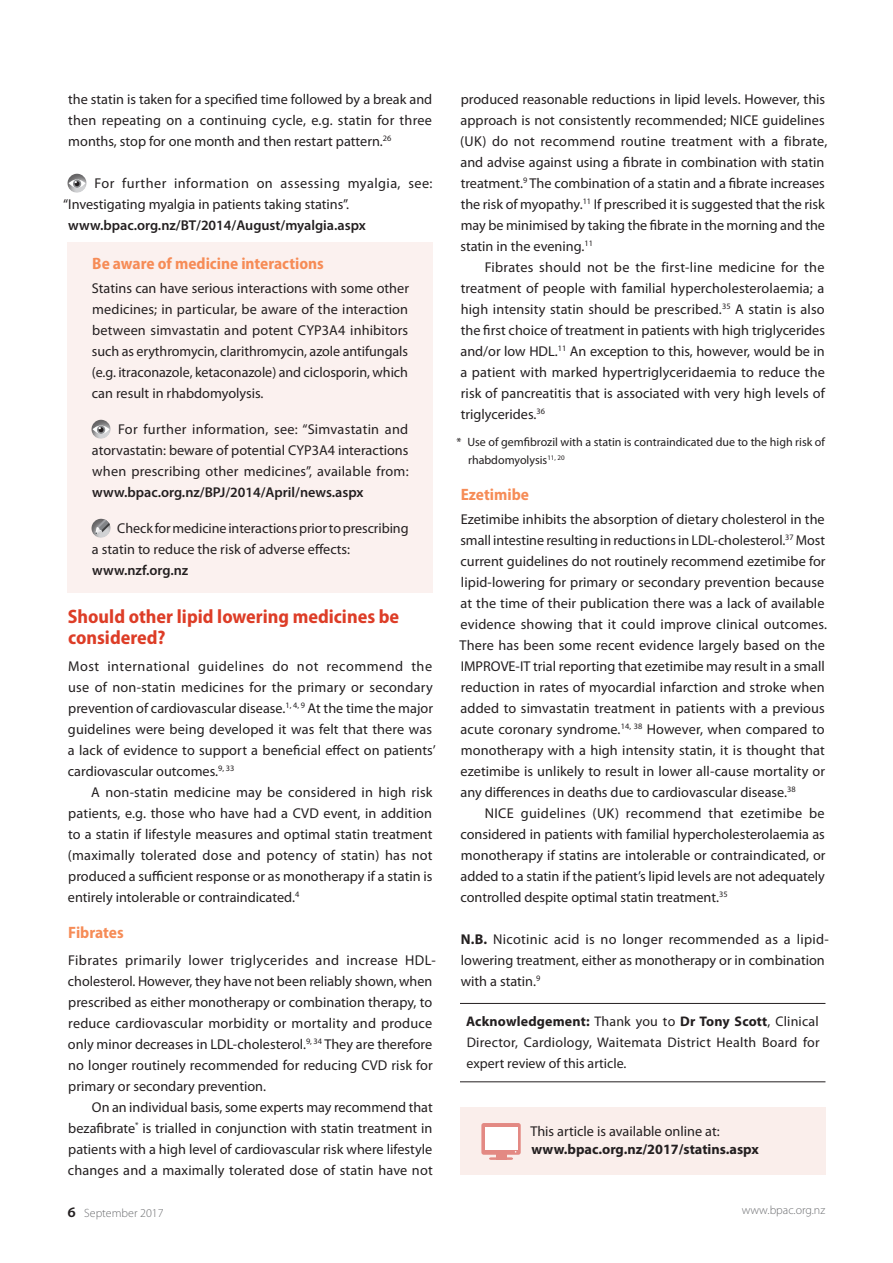
<style>
.page{position:relative;width:893px;height:1263px;background:#fff}
.page>*{position:absolute;margin:0;border:0;box-sizing:border-box;transform-origin:0 0}
.A_head{font:700 semi-condensed 19.5px/21px "Myriad Pro";color:#dd3d27}
.B_head{font:700 semi-condensed 16.5px "Myriad Pro";color:#f68c57}
.Body{font:14.25px/21px "Myriad Pro";letter-spacing:.005em;color:#231f20}
.Body-First_Line_Inde{font:14.25px/21px "Myriad Pro";color:#231f20;text-align:justify}
.Body_Line_Space{font:14.25px/21px "Myriad Pro";color:#231f20}
.Body_Line_Space-2{font:600 14.25px "Myriad Pro";color:#231f20}
.Body-2{font:700 14.25px "Myriad Pro";color:#231f20}
.Acknowlegement{font:13.95px/21px "Myriad Pro";letter-spacing:.01em;color:#231f20;text-align:justify}
.Footnote{font:12px/18px "Myriad Pro";color:#231f20}
.t1{font:300 12px "Myriad Pro";color:#6c6d70}
.s1{font-weight:600}
.s2{font-weight:700}
.s3{font-weight:600;font-size:15.75px;color:#231f20}
</style>
<div class="page">
<div style="left:68px;top:243px;width:365px;height:350px;background:#fbf1ef"></div>
<div style="left:460px;top:1107px;width:365px;height:68px;background:#faece8"></div>
<div style="left:65px;top:172px;width:23px;height:22px;background:#231f20;opacity:.6"></div>
<svg style="left:69px;top:179px;width:17px;height:9px"></svg>
<svg style="left:73px;top:180px;width:8px;height:8px"></svg>
<svg style="left:75px;top:181px;width:5px;height:5px"></svg>
<div style="left:89px;top:418px;width:23px;height:22px;background:#231f20;opacity:.6"></div>
<svg style="left:93px;top:425px;width:17px;height:9px"></svg>
<svg style="left:97px;top:426px;width:8px;height:8px"></svg>
<svg style="left:99px;top:427px;width:5px;height:5px"></svg>
<div style="left:89px;top:516px;width:23px;height:23px;background:#231f20;opacity:.6"></div>
<svg style="left:95px;top:519px;width:15px;height:15px"></svg>
<hr style="left:460px;top:1003px;width:365px;height:1px;background:#231f20">
<hr style="left:460px;top:1081px;width:365px;height:1px;background:#231f20">
<div style="left:481px;top:1123px;width:40px;height:32px;background:#e38983;border-radius:2px"></div>
<div style="left:485px;top:1127px;width:32px;height:23px;background:#fff"></div>
<svg style="left:489px;top:1151px;width:27px;height:9px"></svg>
<p class="Body" style="left:68px;top:88px;width:366px;text-align:justify">the statin is taken for a specified time followed by a break and then repeating on a continuing cycle, e.g. statin for three months, stop for one month and then restart pattern.<sup>26</sup></p>
<p class="Body_Line_Space" style="left:63px;top:172px;width:371px;text-indent:31px">For further information on assessing myalgia, see: “Investigating myalgia in patients taking statins”.</p>
<p class="Body_Line_Space-2" style="left:68px;top:216px;width:299px">www.bpac.org.nz/BT/2014/August/myalgia.aspx</p>
<p class="B_head" style="left:92px;top:254px;width:233px">Be aware of medicine interactions</p>
<p class="Body" style="left:92px;top:277px;width:319px;text-align:justify">Statins can have serious interactions with some other medicines; in particular, be aware of the interaction between simvastatin and potent CYP3A4 inhibitors such as erythromycin, clarithromycin, azole antifungals (e.g. itraconazole, ketaconazole) and ciclosporin, which can result in rhabdomyolysis.</p>
<p class="Body_Line_Space" style="left:92px;top:418px;width:318px;text-align:justify;text-indent:26px">For further information, see: “Simvastatin and atorvastatin: beware of potential CYP3A4 interactions when prescribing other medicines”, available from: <span class="s1">www.bpac.org.nz/BPJ/2014/April/news.aspx</span></p>
<p class="Body_Line_Space" style="left:92px;top:517px;width:318px;text-indent:25px">Check for medicine interactions prior to prescribing a statin to reduce the risk of adverse effects:</p>
<p class="Body_Line_Space-2" style="left:92px;top:561px;width:98px">www.nzf.org.nz</p>
<p class="A_head" style="left:68px;top:606px;width:333px">Should other lipid lowering medicines be considered?</p>
<p class="Body" style="left:68px;top:655px;width:369px">Most international guidelines do not recommend the use of non-statin medicines for the primary or secondary prevention of cardiovascular disease.<sup>1,</sup> <sup>4,</sup> <sup>9</sup> At the time the major guidelines were being developed it was felt that there was a lack of evidence to support a beneficial effect on patients’ cardiovascular outcomes.<sup>9,</sup> <sup>33</sup></p>
<p class="Body-First_Line_Inde" style="left:68px;top:781px;width:366px;text-indent:23px">A non-statin medicine may be considered in high risk patients, e.g. those who have had a CVD event, in addition to a statin if lifestyle measures and optimal statin treatment (maximally tolerated dose and potency of statin) has not produced a sufficient response or as monotherapy if a statin is entirely intolerable or contraindicated.<sup>4</sup></p>
<p class="B_head" style="left:68px;top:923px;width:57px">Fibrates</p>
<p class="Body" style="left:68px;top:949px;width:369px">Fibrates primarily lower triglycerides and increase HDL&shy;cholesterol. However, they have not been reliably shown, when prescribed as either monotherapy or combination therapy, to reduce cardiovascular morbidity or mortality and produce only minor decreases in LDL-cholesterol.<sup>9,</sup> <sup>34</sup> They are therefore no longer routinely recommended for reducing CVD risk for primary or secondary prevention.</p>
<p class="Body-First_Line_Inde" style="left:68px;top:1096px;width:366px;text-indent:24px">On an individual basis, some experts may recommend that bezafibrate<sup>*</sup> is trialled in conjunction with statin treatment in patients with a high level of cardiovascular risk where lifestyle changes and a maximally tolerated dose of statin have not</p>
<p class="Body-First_Line_Inde" style="left:460px;top:88px;width:369px;text-align:left">produced reasonable reductions in lipid levels. However, this approach is not consistently recommended; NICE guidelines (UK) do not recommend routine treatment with a fibrate, and advise against using a fibrate in combination with statin treatment.<sup>9</sup> The combination of a statin and a fibrate increases the risk of myopathy.<sup>11</sup> If prescribed it is suggested that the risk may be minimised by taking the fibrate in the morning and the statin in the evening.<sup>11</sup></p>
<p class="Body-First_Line_Inde" style="left:460px;top:256px;width:366px;text-indent:24px">Fibrates should not be the first-line medicine for the treatment of people with familial hypercholesterolaemia; a high intensity statin should be prescribed.<sup>35</sup> A statin is also the first choice of treatment in patients with high triglycerides and/or low HDL.<sup>11</sup> An exception to this, however, would be in a patient with marked hypertriglyceridaemia to reduce the risk of pancreatitis that is associated with very high levels of triglycerides.<sup>36</sup></p>
<p class="Footnote" style="left:468px;top:432px;width:358px;text-indent:-12px">* Use of gemfibrozil with a statin is contraindicated due to the high risk of rhabdomyolysis<sup>11,</sup> <sup>20</sup></p>
<p class="B_head" style="left:461px;top:485px;width:70px">Ezetimibe</p>
<p class="Body" style="left:460px;top:508px;width:369px">Ezetimibe inhibits the absorption of dietary cholesterol in the small intestine resulting in reductions in LDL-cholesterol.<sup>37</sup> Most current guidelines do not routinely recommend ezetimibe for lipid-lowering for primary or secondary prevention because at the time of their publication there was a lack of available evidence showing that it could improve clinical outcomes.<br>There has been some recent evidence largely based on the IMPROVE-IT trial reporting that ezetimibe may result in a small reduction in rates of myocardial infarction and stroke when added to simvastatin treatment in patients with a previous acute coronary syndrome.<sup>14,</sup> <sup>38</sup> However, when compared to monotherapy with a high intensity statin, it is thought that ezetimibe is unlikely to result in lower all-cause mortality or any differences in deaths due to cardiovascular disease.<sup>38</sup></p>
<p class="Body-First_Line_Inde" style="left:460px;top:802px;width:367px;text-indent:24px">NICE guidelines (UK) recommend that ezetimibe be considered in patients with familial hypercholesterolaemia as monotherapy if statins are intolerable or contraindicated, or added to a statin if the patient’s lipid levels are not adequately controlled despite optimal statin treatment.<sup>35</sup></p>
<p class="Body_Line_Space" style="left:461px;top:928px;width:369px"><span class="s2">N.B.</span> Nicotinic acid is no longer recommended as a lipid&shy;lowering treatment, either as monotherapy or in combination with a statin.<sup>9</sup></p>
<p class="Acknowlegement" style="left:466px;top:1011px;width:355px"><span class="s2">Acknowledgement:</span> Thank you to <span class="s2">Dr Tony Scott</span>, Clinical Director, Cardiology, Waitemata District Health Board for expert review of this article.</p>
<p class="Body_Line_Space" style="left:530px;top:1120px;width:191px">This article is available online at:</p>
<p class="Body-2" style="left:531px;top:1139px;width:229px">www.bpac.org.nz/2017/statins.aspx</p>
<p class="t1" style="left:68px;top:1206px;width:98px"><span class="s3">6</span> September 2017</p>
<p class="t1" style="left:742px;top:1202px;width:85px">www.bpac.org.nz</p>
</div>
